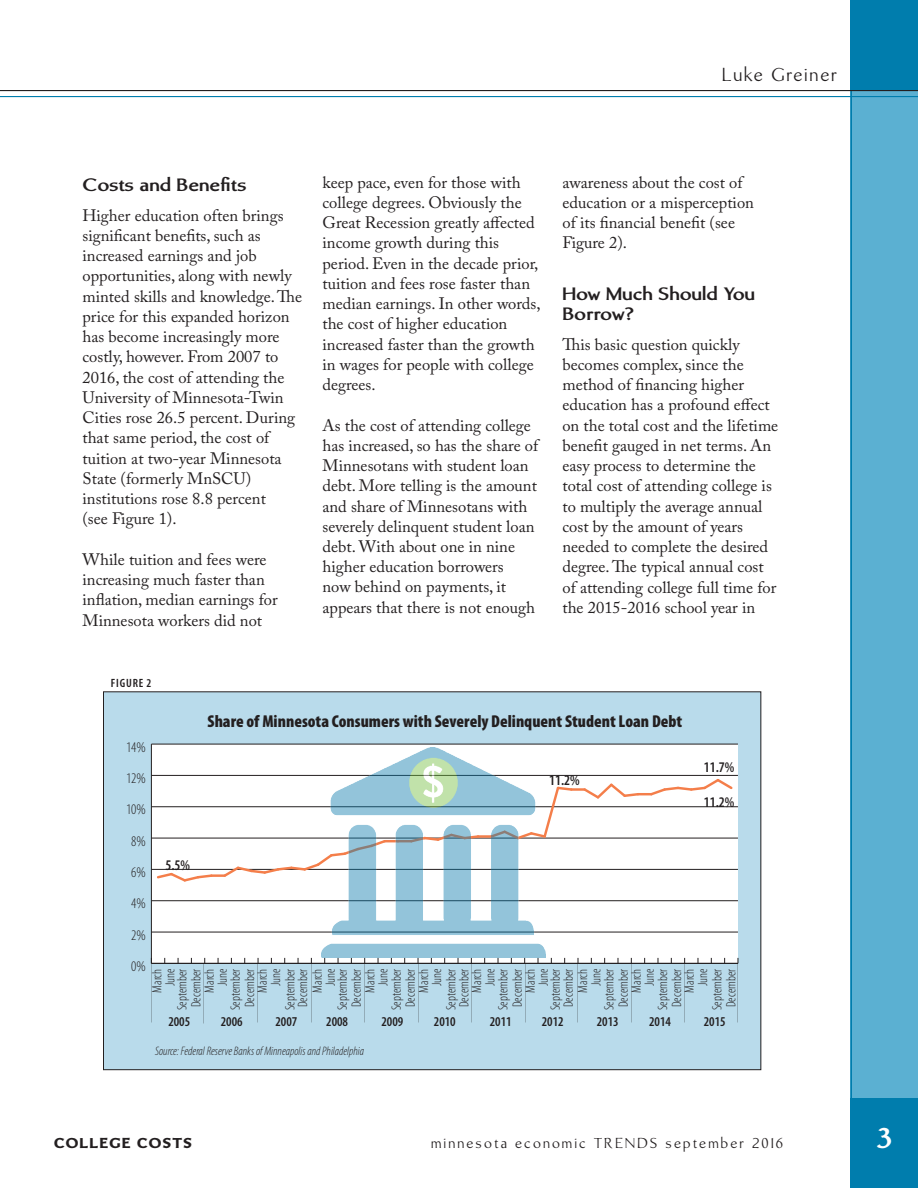
<style>
.page{position:relative;width:918px;height:1188px;background:#fff}
.page>*{position:absolute;margin:0;border:0;box-sizing:border-box;transform-origin:0 0}
.t1{font:700 30px "Brinar";color:#fff}
.Author_s_name_RIGHT{font:19.5px "Brinar";letter-spacing:.1em;color:#231f20}
.Heading_2{font:700 18.9px/20.2px "Brinar";letter-spacing:-.005em;color:#231f20;scale:1.11 1}
.t2{font:900 condensed 17.25px "Myriad Pro";color:#231f20}
.Body{font:16.5px/20.2px "Adobe Caslon Pro";color:#231f20}
.t3{font:15px "Brinar";letter-spacing:.15em;color:#231f20}
.t4{font:900 15px "Brinar";letter-spacing:.1em;color:#231f20}
.t5{font:300 condensed 14.7px "Myriad Pro";color:#231f20}
.t6{font:600 condensed 14.7px "Myriad Pro";color:#231f20}
.t7{font:300 condensed 13.5px/13.5px "Myriad Pro";color:#231f20;text-align:right}
.t8{font:600 condensed 13.5px "Myriad Pro";color:#231f20}
.t9{font:italic 300 condensed 12.3px "Myriad Pro";color:#231f20}
.TABLE___CHART{font:600 condensed 12px "Myriad Pro";letter-spacing:.07em;color:#231f20}
</style>
<div class="page">
<div style="left:850px;top:90px;width:68px;height:1008px;background:#5bb0d2"></div>
<div style="left:850px;top:1098px;width:68px;height:90px;background:#007dad"></div>
<div style="left:850px;top:0;width:68px;height:90px;background:#007dad"></div>
<hr style="left:850px;top:0;width:2px;height:1188px;background:#007dad">
<hr style="left:0;top:96px;width:918px;height:1px;background:#007dad">
<hr style="left:0;top:90px;width:918px;height:1px;background:#231f20">
<div style="left:104px;top:692px;width:657px;height:378px;background:#b9dbeb"></div>
<div style="left:151px;top:744px;width:587px;height:219px;background:#fff"></div>
<hr style="left:151px;top:744px;width:1px;height:219px;background:#231f20">
<hr style="left:151px;top:963px;width:587px;height:1px;background:#231f20">
<hr style="left:151px;top:932px;width:587px;height:1px;background:#231f20">
<hr style="left:151px;top:900px;width:587px;height:1px;background:#231f20">
<hr style="left:151px;top:869px;width:587px;height:1px;background:#231f20">
<hr style="left:151px;top:838px;width:587px;height:1px;background:#231f20">
<hr style="left:151px;top:806px;width:587px;height:1px;background:#231f20">
<hr style="left:151px;top:775px;width:587px;height:1px;background:#231f20">
<hr style="left:151px;top:744px;width:587px;height:1px;background:#231f20">
<svg style="left:157px;top:872px;width:54px;height:10px"></svg>
<hr style="left:211px;top:874px;width:14px;height:3px;background:#f47e4a">
<svg style="left:221px;top:786px;width:353px;height:91px"></svg>
<hr style="left:571px;top:788px;width:14px;height:3px;background:#f47e4a">
<svg style="left:581px;top:779px;width:152px;height:20px"></svg>
<img style="left:322px;top:748px;width:224px;height:210px">
<p class="Author_s_name_RIGHT" style="left:722px;top:64px;width:116px">Luke Greiner</p>
<p class="Heading_2" style="left:82px;top:175px;width:149px">Costs and Benefits</p>
<p class="Body" style="left:82px;top:205px;width:221px">Higher education often brings significant benefits, such as increased earnings and job opportunities, along with newly minted skills and knowledge. The price for this expanded horizon has become increasingly more costly, however. From 2007 to<br>2016, the cost of attending the<br>University of Minnesota-Twin<br>Cities rose 26.5 percent. During that same period, the cost of tuition at two-year Minnesota<br>State (formerly MnSCU) institutions rose 8.8 percent<br>(see Figure 1).</p>
<p class="Body" style="left:82px;top:549px;width:197px">While tuition and fees were increasing much faster than inflation, median earnings for<br>Minnesota workers did not</p>
<p class="Body" style="left:323px;top:172px;width:220px">keep pace, even for those with college degrees. Obviously the<br>Great Recession greatly affected income growth during this period. Even in the decade prior, tuition and fees rose faster than median earnings. In other words, the cost of higher education increased faster than the growth in wages for people with college degrees.</p>
<p class="Body" style="left:323px;top:415px;width:217px">As the cost of attending college has increased, so has the share of<br>Minnesotans with student loan debt. More telling is the amount and share of Minnesotans with severely delinquent student loan debt. With about one in nine higher education borrowers<br>now behind on payments, it appears that there is not enough</p>
<p class="TABLE___CHART" style="left:111px;top:676px;width:42px">FIGURE 2</p>
<p class="Body" style="left:562px;top:172px;width:193px">awareness about the cost of education or a misperception of its financial benefit (see<br>Figure 2).</p>
<p class="Heading_2" style="left:562px;top:284px;width:175px">How Much Should You<br>Borrow?</p>
<p class="Body" style="left:562px;top:334px;width:217px">This basic question quickly becomes complex, since the method of financing higher education has a profound effect on the total cost and the lifetime benefit gauged in net terms. An easy process to determine the total cost of attending college is to multiply the average annual cost by the amount of years needed to complete the desired degree. The typical annual cost of attending college full time for the 2015-2016 school year in</p>
<p class="t5" style="left:126px;top:738px;width:21px">14%</p>
<p class="t5" style="left:126px;top:770px;width:21px">12%</p>
<p class="t5" style="left:126px;top:801px;width:21px">10%</p>
<p class="t5" style="left:131px;top:832px;width:16px">8%</p>
<p class="t5" style="left:131px;top:864px;width:16px">6%</p>
<p class="t5" style="left:131px;top:895px;width:16px">4%</p>
<p class="t5" style="left:131px;top:926px;width:16px">2%</p>
<p class="t2" style="left:208px;top:710px;width:476px">Share of Minnesota Consumers with Severely Delinquent Student Loan Debt</p>
<p class="t6" style="left:549px;top:771px;width:32px">11.2%</p>
<p class="t6" style="left:165px;top:856px;width:26px">5.5%</p>
<p class="t6" style="left:704px;top:759px;width:32px">11.7%</p>
<p class="t6" style="left:704px;top:793px;width:32px">11.2%</p>
<p class="t5" style="left:131px;top:958px;width:16px">0%</p>
<p class="t7" style="left:150px;top:993px;width:25px;text-align:center;rotate:-90deg">March<br>June</p>
<p class="t7" style="left:175px;top:1010px;width:43px;rotate:-90deg">September<br>December<br>March<br>June<br>September<br>December</p>
<p class="t7" style="left:255px;top:1010px;width:43px;rotate:-90deg">March<br>June<br>September</p>
<p class="t7" style="left:296px;top:1007px;width:40px;rotate:-90deg">December<br>March<br>June</p>
<p class="t7" style="left:335px;top:1010px;width:43px;rotate:-90deg">September<br>December<br>March<br>June<br>September<br>December<br>March<br>June<br>September</p>
<p class="t7" style="left:457px;top:1010px;width:43px;rotate:-90deg">December<br>March<br>June<br>September<br>December<br>March<br>June</p>
<p class="t7" style="left:549px;top:1010px;width:43px;line-height:12.9px;text-align:left;rotate:-90deg">September<br>December</p>
<p class="t7" style="left:576px;top:1010px;width:43px;rotate:-90deg">March<br>June<br>September<br>December<br>March<br>June<br>September<br>December</p>
<p class="t7" style="left:682px;top:1010px;width:43px;line-height:14px;rotate:-90deg">March<br>June<br>September<br>December</p>
<p class="t8" style="left:168px;top:1013px;width:23px">2005</p>
<p class="t8" style="left:221px;top:1013px;width:23px">2006</p>
<p class="t8" style="left:275px;top:1013px;width:23px">2007</p>
<p class="t8" style="left:326px;top:1013px;width:23px">2008</p>
<p class="t8" style="left:382px;top:1013px;width:23px">2009</p>
<p class="t8" style="left:434px;top:1013px;width:23px">2010</p>
<p class="t8" style="left:490px;top:1013px;width:23px">2011</p>
<p class="t8" style="left:542px;top:1013px;width:23px">2012</p>
<p class="t8" style="left:597px;top:1013px;width:23px">2013</p>
<p class="t8" style="left:649px;top:1013px;width:23px">2014</p>
<p class="t8" style="left:704px;top:1013px;width:23px">2015</p>
<p class="t9" style="left:155px;top:1044px;width:210px">Source: Federal Reserve Banks of Minneapolis and Philadelphia</p>
<p class="t4" style="left:54px;top:1134px;width:139px">COLLEGE COSTS</p>
<p class="t3" style="left:431px;top:1134px;width:353px">minnesota economic TRENDS september 2016</p>
<p class="t1" style="left:876px;top:1121px;width:18px">3</p>
</div>
